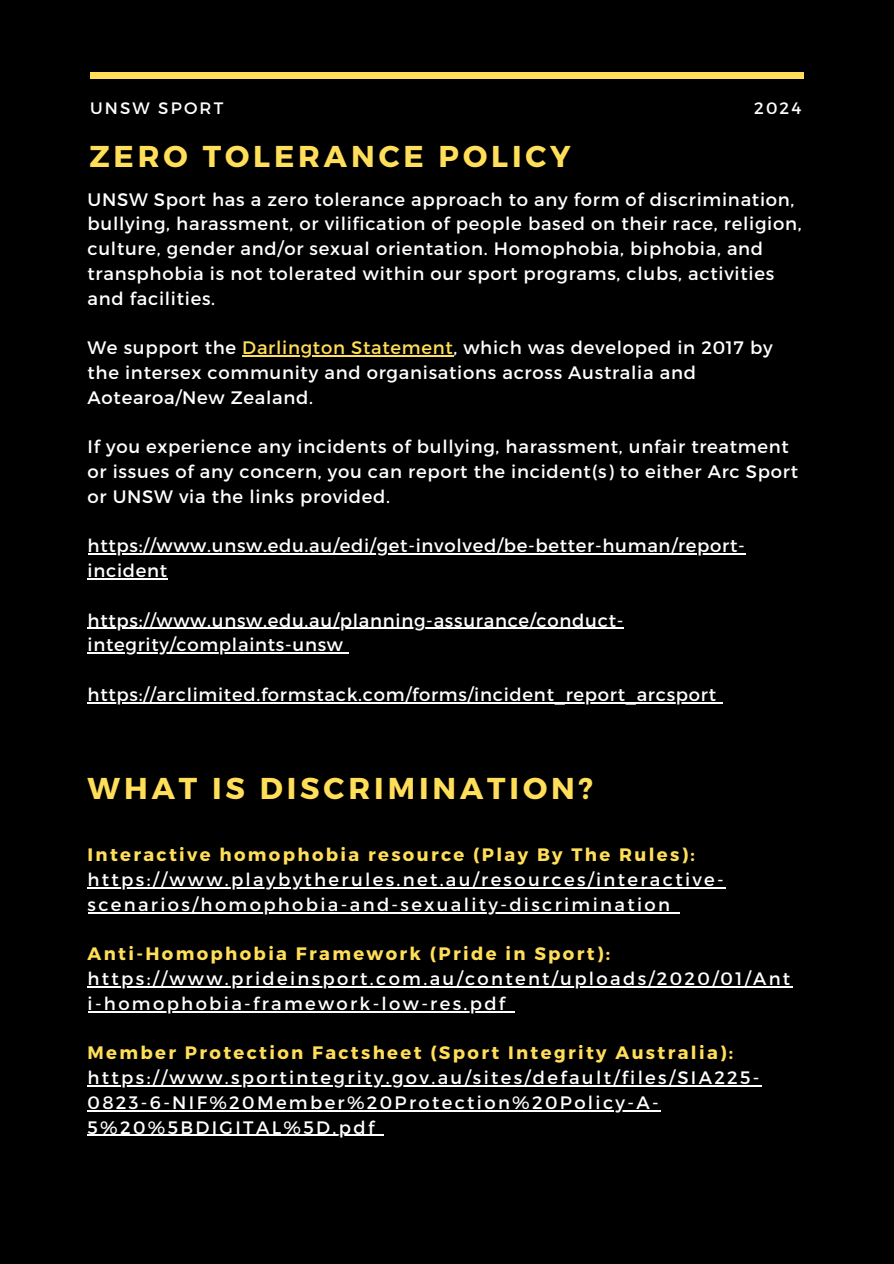
<style>
.page{position:relative;width:894px;height:1264px;background:#fff}
.page>*{position:absolute;margin:0;border:0;box-sizing:border-box;transform-origin:0 0}
.t1{font:700 30.15px "Montserrat";letter-spacing:.13em;color:#ffde59}
.t2{font:18px/24.8px "Montserrat";letter-spacing:.04em;color:#fff}
.t3{font:18px/24.8px "Montserrat";letter-spacing:.13em;color:#fff}
.t4{font:700 18px "Montserrat";letter-spacing:.13em;color:#ffde59}
.t5{font:16.5px "Montserrat";letter-spacing:.13em;color:#fff}
.s1{color:#ffde59}
</style>
<div class="page">
<div style="left:0;top:0;width:893px;height:1263px;background:#000"></div>
<div style="left:90px;top:72px;width:713px;height:6px;background:#ffde59"></div>
<hr style="left:242px;top:355px;width:211px;height:1px;background:#ffde59">
<hr style="left:87px;top:553px;width:658px;height:1px;background:#fff">
<hr style="left:87px;top:578px;width:81px;height:1px;background:#fff">
<hr style="left:87px;top:627px;width:537px;height:2px;background:#fff">
<hr style="left:87px;top:652px;width:256px;height:1px;background:#fff">
<hr style="left:87px;top:702px;width:629px;height:1px;background:#fff">
<hr style="left:87px;top:887px;width:639px;height:1px;background:#fff">
<hr style="left:87px;top:912px;width:585px;height:1px;background:#fff">
<hr style="left:87px;top:986px;width:705px;height:1px;background:#fff">
<hr style="left:87px;top:1011px;width:420px;height:1px;background:#fff">
<hr style="left:87px;top:1085px;width:674px;height:1px;background:#fff">
<hr style="left:87px;top:1110px;width:574px;height:1px;background:#fff">
<hr style="left:87px;top:1134px;width:289px;height:1px;background:#fff">
<p class="t5" style="left:90px;top:97px;width:135px">UNSW SPORT</p>
<h2 class="t5" style="left:753px;top:97px;width:49px">2024</h2>
<p class="t1" style="left:89px;top:137px;width:483px">ZERO TOLERANCE POLICY</p>
<h1 class="t2" style="left:87px;top:186px;width:715px">UNSW Sport has a zero tolerance approach to any form of discrimination, bullying, harassment, or vilification of people based on their race, religion, culture, gender and/or sexual orientation. Homophobia, biphobia, and transphobia is not tolerated within our sport programs, clubs, activities and facilities.</h1>
<p class="t2" style="left:87px;top:334px;width:686px">We support the <span class="s1">Darlington Statement</span>, which was developed in 2017 by</p>
<p class="t2" style="left:87px;top:359px;width:610px">the intersex community and organisations across Australia and<br>Aotearoa/New Zealand.</p>
<p class="t2" style="left:87px;top:433px;width:702px">If you experience any incidents of bullying, harassment, unfair treatment</p>
<p class="t2" style="left:87px;top:458px;width:711px">or issues of any concern, you can report the incident(s) to either Arc Sport or UNSW via the links provided.</p>
<p class="t2" style="left:87px;top:532px;width:658px">https://www.unsw.edu.au/edi/get-involved/be-better-human/report&shy;incident</p>
<p class="t2" style="left:87px;top:607px;width:537px">https://www.unsw.edu.au/planning-assurance/conduct-</p>
<p class="t2" style="left:87px;top:631px;width:257px">integrity/complaints-unsw</p>
<h1 class="t2" style="left:87px;top:681px;width:630px">https://arclimited.formstack.com/forms/incident_report_arcsport</h1>
<p class="t1" style="left:87px;top:768px;width:507px">WHAT IS DISCRIMINATION?</p>
<p class="t4" style="left:87px;top:843px;width:608px">Interactive homophobia resource (Play By The Rules):</p>
<p class="t3" style="left:87px;top:866px;width:637px">https://www.playbytherules.net.au/resources/interactive&shy;scenarios/homophobia-and-sexuality-discrimination</p>
<p class="t4" style="left:87px;top:942px;width:524px">Anti-Homophobia Framework (Pride in Sport):</p>
<p class="t3" style="left:87px;top:965px;width:704px">https://www.prideinsport.com.au/content/uploads/2020/01/Ant i-homophobia-framework-low-res.pdf</p>
<p class="t4" style="left:87px;top:1041px;width:647px">Member Protection Factsheet (Sport Integrity Australia):</p>
<p class="t3" style="left:87px;top:1064px;width:673px">https://www.sportintegrity.gov.au/sites/default/files/SIA225-<br>0823-6-NIF%20Member%20Protection%20Policy-A-<br>5%20%5BDIGITAL%5D.pdf</p>
</div>
